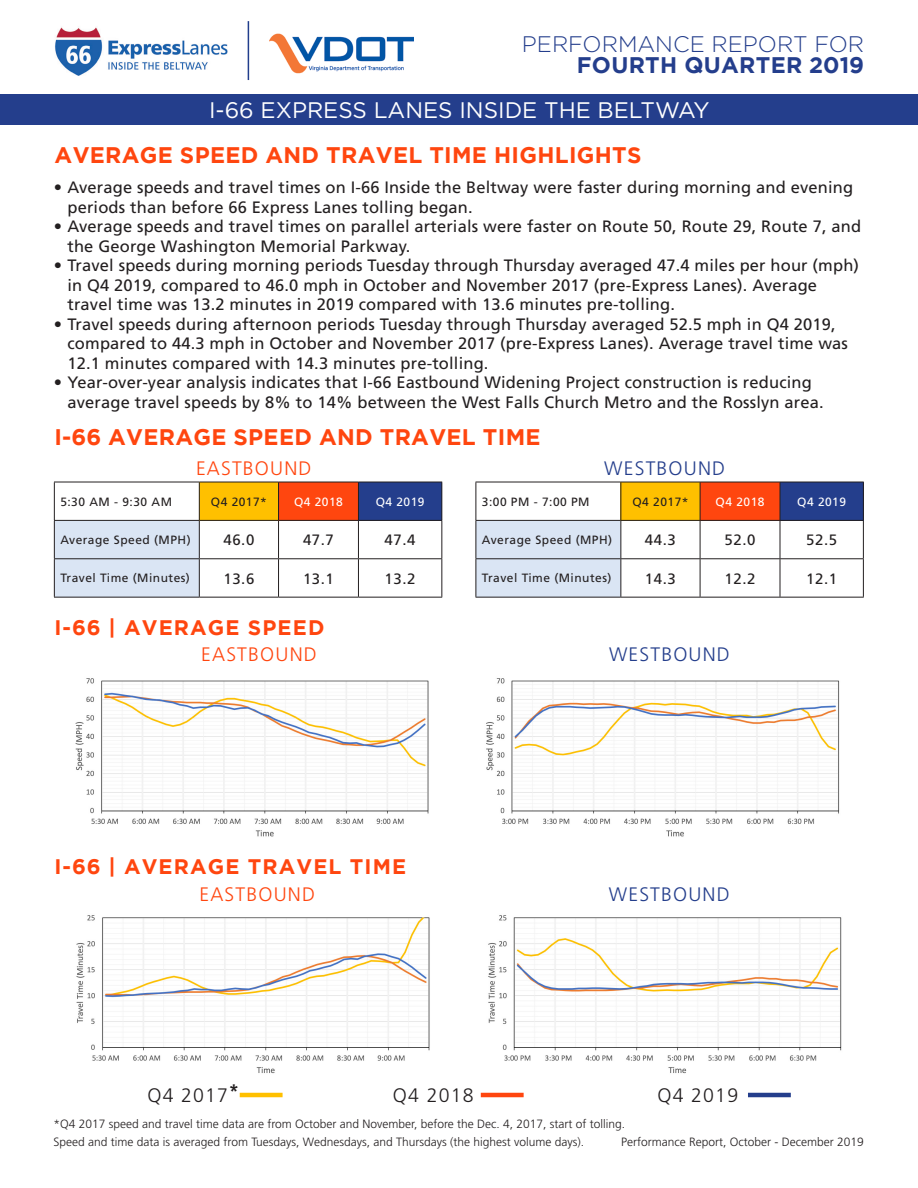
<style>
.page{position:relative;width:918px;height:1188px;background:#fff}
.page>*{position:absolute;margin:0;border:0;box-sizing:border-box;transform-origin:0 0}
.t1{font:700 22.5px "Gotham";letter-spacing:.015em;color:#ff460f}
.t2{font:22.5px "Gotham";color:#fff}
.t3{font:300 22.5px "Gotham";color:#243e8c}
.t4{font:700 22.5px "Gotham";letter-spacing:.015em;color:#243e8c}
.t5{font:700 21px "Gotham";letter-spacing:.055em;color:#ff460f}
.t6{font:300 19.5px "Frutiger LT Std";letter-spacing:.06em;color:#ff460f}
.t7{font:300 19.5px "Frutiger LT Std";letter-spacing:.06em;color:#243e8c}
.t8{font:300 19.5px "Frutiger LT Std";letter-spacing:.06em;color:#231f20}
.t9{font:16.5px/19.5px "Frutiger LT Std";letter-spacing:.01em;color:#231f20}
.t10{font:15px "Frutiger LT Std";letter-spacing:.04em;color:#231f20}
.t11{font:300 12px "Frutiger LT Std";color:#231f20}
.t12{font:12px "Frutiger LT Std";letter-spacing:.04em;color:#231f20}
.t13{font:12px "Frutiger LT Std";letter-spacing:.04em;color:#fff}
</style>
<div class="page">
<img style="left:55px;top:27px;width:173px;height:49px">
<div style="left:0;top:94px;width:918px;height:31px;background:#243e8c"></div>
<img style="left:270px;top:34px;width:144px;height:40px">
<hr style="left:248px;top:21px;width:1px;height:59px;background:#213d8c">
<hr style="left:481px;top:1093px;width:43px;height:4px;background:#ff460f">
<hr style="left:240px;top:1093px;width:43px;height:4px;background:#ffc000">
<hr style="left:748px;top:1093px;width:43px;height:4px;background:#243e8c">
<img style="left:488px;top:915px;width:354px;height:159px">
<img style="left:76px;top:915px;width:354px;height:159px">
<img style="left:75px;top:678px;width:354px;height:159px">
<img style="left:486px;top:678px;width:354px;height:159px">
<div style="left:199px;top:482px;width:80px;height:38px;background:#ffc000"></div>
<div style="left:279px;top:482px;width:79px;height:38px;background:#ff460f"></div>
<div style="left:358px;top:482px;width:84px;height:38px;background:#243e8c"></div>
<div style="left:55px;top:521px;width:144px;height:76px;background:#dae5f4"></div>
<hr style="left:54px;top:482px;width:145px;height:1px;background:#231f20">
<hr style="left:54px;top:482px;width:1px;height:38px;background:#231f20">
<hr style="left:54px;top:520px;width:145px;height:1px;background:#231f20">
<hr style="left:199px;top:482px;width:80px;height:1px;background:#231f20">
<hr style="left:199px;top:482px;width:1px;height:38px;background:#231f20">
<hr style="left:279px;top:482px;width:79px;height:1px;background:#231f20">
<hr style="left:278px;top:482px;width:1px;height:38px;background:#231f20">
<hr style="left:358px;top:482px;width:84px;height:1px;background:#231f20">
<hr style="left:358px;top:482px;width:1px;height:38px;background:#231f20">
<hr style="left:441px;top:482px;width:1px;height:38px;background:#231f20">
<hr style="left:199px;top:520px;width:80px;height:1px;background:#231f20">
<hr style="left:279px;top:520px;width:79px;height:1px;background:#231f20">
<hr style="left:358px;top:520px;width:84px;height:1px;background:#231f20">
<hr style="left:54px;top:521px;width:1px;height:37px;background:#231f20">
<hr style="left:199px;top:521px;width:1px;height:37px;background:#231f20">
<hr style="left:278px;top:521px;width:1px;height:37px;background:#231f20">
<hr style="left:358px;top:521px;width:1px;height:37px;background:#231f20">
<hr style="left:441px;top:521px;width:1px;height:37px;background:#231f20">
<hr style="left:54px;top:558px;width:145px;height:1px;background:#231f20">
<hr style="left:54px;top:559px;width:1px;height:38px;background:#231f20">
<hr style="left:199px;top:558px;width:80px;height:1px;background:#231f20">
<hr style="left:199px;top:559px;width:1px;height:38px;background:#231f20">
<hr style="left:279px;top:558px;width:79px;height:1px;background:#231f20">
<hr style="left:278px;top:559px;width:1px;height:38px;background:#231f20">
<hr style="left:358px;top:558px;width:84px;height:1px;background:#231f20">
<hr style="left:358px;top:559px;width:1px;height:38px;background:#231f20">
<hr style="left:441px;top:559px;width:1px;height:38px;background:#231f20">
<hr style="left:54px;top:597px;width:145px;height:1px;background:#231f20">
<hr style="left:199px;top:597px;width:80px;height:1px;background:#231f20">
<hr style="left:279px;top:597px;width:79px;height:1px;background:#231f20">
<hr style="left:358px;top:597px;width:84px;height:1px;background:#231f20">
<div style="left:621px;top:482px;width:79px;height:38px;background:#ffc000"></div>
<div style="left:700px;top:482px;width:80px;height:38px;background:#ff460f"></div>
<div style="left:780px;top:482px;width:83px;height:38px;background:#243e8c"></div>
<div style="left:477px;top:521px;width:143px;height:76px;background:#dae5f4"></div>
<hr style="left:476px;top:482px;width:145px;height:1px;background:#231f20">
<hr style="left:476px;top:482px;width:1px;height:38px;background:#231f20">
<hr style="left:476px;top:520px;width:145px;height:1px;background:#231f20">
<hr style="left:621px;top:482px;width:79px;height:1px;background:#231f20">
<hr style="left:620px;top:482px;width:1px;height:38px;background:#231f20">
<hr style="left:700px;top:482px;width:80px;height:1px;background:#231f20">
<hr style="left:700px;top:482px;width:1px;height:38px;background:#231f20">
<hr style="left:780px;top:482px;width:84px;height:1px;background:#231f20">
<hr style="left:780px;top:482px;width:1px;height:38px;background:#231f20">
<hr style="left:863px;top:482px;width:1px;height:38px;background:#231f20">
<hr style="left:621px;top:520px;width:79px;height:1px;background:#231f20">
<hr style="left:700px;top:520px;width:80px;height:1px;background:#231f20">
<hr style="left:780px;top:520px;width:84px;height:1px;background:#231f20">
<hr style="left:476px;top:521px;width:1px;height:37px;background:#231f20">
<hr style="left:620px;top:521px;width:1px;height:37px;background:#231f20">
<hr style="left:700px;top:521px;width:1px;height:37px;background:#231f20">
<hr style="left:780px;top:521px;width:1px;height:37px;background:#231f20">
<hr style="left:863px;top:521px;width:1px;height:37px;background:#231f20">
<hr style="left:476px;top:558px;width:145px;height:1px;background:#231f20">
<hr style="left:476px;top:559px;width:1px;height:38px;background:#231f20">
<hr style="left:621px;top:558px;width:79px;height:1px;background:#231f20">
<hr style="left:620px;top:559px;width:1px;height:38px;background:#231f20">
<hr style="left:700px;top:558px;width:80px;height:1px;background:#231f20">
<hr style="left:700px;top:559px;width:1px;height:38px;background:#231f20">
<hr style="left:780px;top:558px;width:84px;height:1px;background:#231f20">
<hr style="left:780px;top:559px;width:1px;height:38px;background:#231f20">
<hr style="left:863px;top:559px;width:1px;height:38px;background:#231f20">
<hr style="left:476px;top:597px;width:145px;height:1px;background:#231f20">
<hr style="left:621px;top:597px;width:79px;height:1px;background:#231f20">
<hr style="left:700px;top:597px;width:80px;height:1px;background:#231f20">
<hr style="left:780px;top:597px;width:84px;height:1px;background:#231f20">
<h1 class="t3" style="left:522px;top:32px;width:344px">PERFORMANCE REPORT FOR</h1>
<h1 class="t4" style="left:577px;top:52px;width:289px">FOURTH QUARTER 2019</h1>
<h1 class="t2" style="left:209px;top:97px;width:502px">I-66 EXPRESS LANES INSIDE THE BELTWAY</h1>
<p class="t1" style="left:55px;top:142px;width:588px">AVERAGE SPEED AND TRAVEL TIME HIGHLIGHTS</p>
<p class="t9" style="left:67px;top:178px;width:787px;text-indent:-14px">• Average speeds and travel times on I-66 Inside the Beltway were faster during morning and evening periods than before 66 Express Lanes tolling began.</p>
<p class="t9" style="left:67px;top:217px;width:795px;text-indent:-14px">• Average speeds and travel times on parallel arterials were faster on Route 50, Route 29, Route 7, and the George Washington Memorial Parkway.</p>
<p class="t9" style="left:67px;top:256px;width:793px;text-indent:-14px">• Travel speeds during morning periods Tuesday through Thursday averaged 47.4 miles per hour (mph) in Q4 2019, compared to 46.0 mph in October and November 2017 (pre-Express Lanes). Average travel time was 13.2 minutes in 2019 compared with 13.6 minutes pre-tolling.</p>
<p class="t9" style="left:67px;top:314px;width:782px;text-indent:-14px">• Travel speeds during afternoon periods Tuesday through Thursday averaged 52.5 mph in Q4 2019, compared to 44.3 mph in October and November 2017 (pre-Express Lanes). Average travel time was<br>12.1 minutes compared with 14.3 minutes pre-tolling.</p>
<p class="t9" style="left:67px;top:373px;width:758px;text-indent:-14px">• Year-over-year analysis indicates that I-66 Eastbound Widening Project construction is reducing average travel speeds by 8% to 14% between the West Falls Church Metro and the Rosslyn area.</p>
<p class="t1" style="left:55px;top:425px;width:488px">I-66 AVERAGE SPEED AND TRAVEL TIME</p>
<p class="t6" style="left:196px;top:458px;width:117px">EASTBOUND</p>
<p class="t7" style="left:604px;top:458px;width:122px">WESTBOUND</p>
<p class="t12" style="left:60px;top:494px;width:113px">5:30 AM - 9:30 AM</p>
<p class="t12" style="left:211px;top:494px;width:58px">Q4 2017*</p>
<p class="t13" style="left:294px;top:494px;width:50px">Q4 2018</p>
<p class="t13" style="left:376px;top:494px;width:50px">Q4 2019</p>
<p class="t12" style="left:60px;top:533px;width:132px">Average Speed (MPH)</p>
<p class="t10" style="left:223px;top:531px;width:32px">46.0</p>
<p class="t10" style="left:303px;top:531px;width:32px">47.7</p>
<p class="t10" style="left:385px;top:531px;width:32px">47.4</p>
<p class="t12" style="left:60px;top:571px;width:131px">Travel Time (Minutes)</p>
<p class="t10" style="left:223px;top:570px;width:32px">13.6</p>
<p class="t10" style="left:303px;top:570px;width:32px">13.1</p>
<p class="t10" style="left:385px;top:570px;width:32px">13.2</p>
<p class="t5" style="left:55px;top:615px;width:271px">I-66 | AVERAGE SPEED</p>
<p class="t6" style="left:201px;top:643px;width:117px">EASTBOUND</p>
<p class="t12" style="left:482px;top:494px;width:109px">3:00 PM - 7:00 PM</p>
<p class="t12" style="left:632px;top:494px;width:58px">Q4 2017*</p>
<p class="t13" style="left:716px;top:494px;width:50px">Q4 2018</p>
<p class="t13" style="left:797px;top:494px;width:50px">Q4 2019</p>
<p class="t12" style="left:482px;top:533px;width:132px">Average Speed (MPH)</p>
<p class="t10" style="left:645px;top:531px;width:32px">44.3</p>
<p class="t10" style="left:725px;top:531px;width:32px">52.0</p>
<p class="t10" style="left:806px;top:531px;width:32px">52.5</p>
<p class="t12" style="left:482px;top:571px;width:131px">Travel Time (Minutes)</p>
<p class="t10" style="left:645px;top:570px;width:32px">14.3</p>
<p class="t10" style="left:725px;top:570px;width:32px">12.2</p>
<p class="t10" style="left:806px;top:570px;width:32px">12.1</p>
<p class="t7" style="left:609px;top:643px;width:122px">WESTBOUND</p>
<p class="t5" style="left:55px;top:855px;width:353px">I-66 | AVERAGE TRAVEL TIME</p>
<p class="t6" style="left:200px;top:883px;width:117px">EASTBOUND</p>
<p class="t7" style="left:609px;top:883px;width:122px">WESTBOUND</p>
<p class="t8" style="left:147px;top:1085px;width:93px">Q4 2017<sup>*</sup></p>
<p class="t8" style="left:393px;top:1085px;width:82px">Q4 2018</p>
<p class="t8" style="left:657px;top:1085px;width:82px">Q4 2019</p>
<p class="t11" style="left:54px;top:1117px;width:573px">*Q4 2017 speed and travel time data are from October and November, before the Dec. 4, 2017, start of tolling.</p>
<p class="t11" style="left:54px;top:1135px;width:532px">Speed and time data is averaged from Tuesdays, Wednesdays, and Thursdays (the highest volume days).</p>
<p class="t11" style="left:621px;top:1135px;width:244px">Performance Report, October - December 2019</p>
</div>
